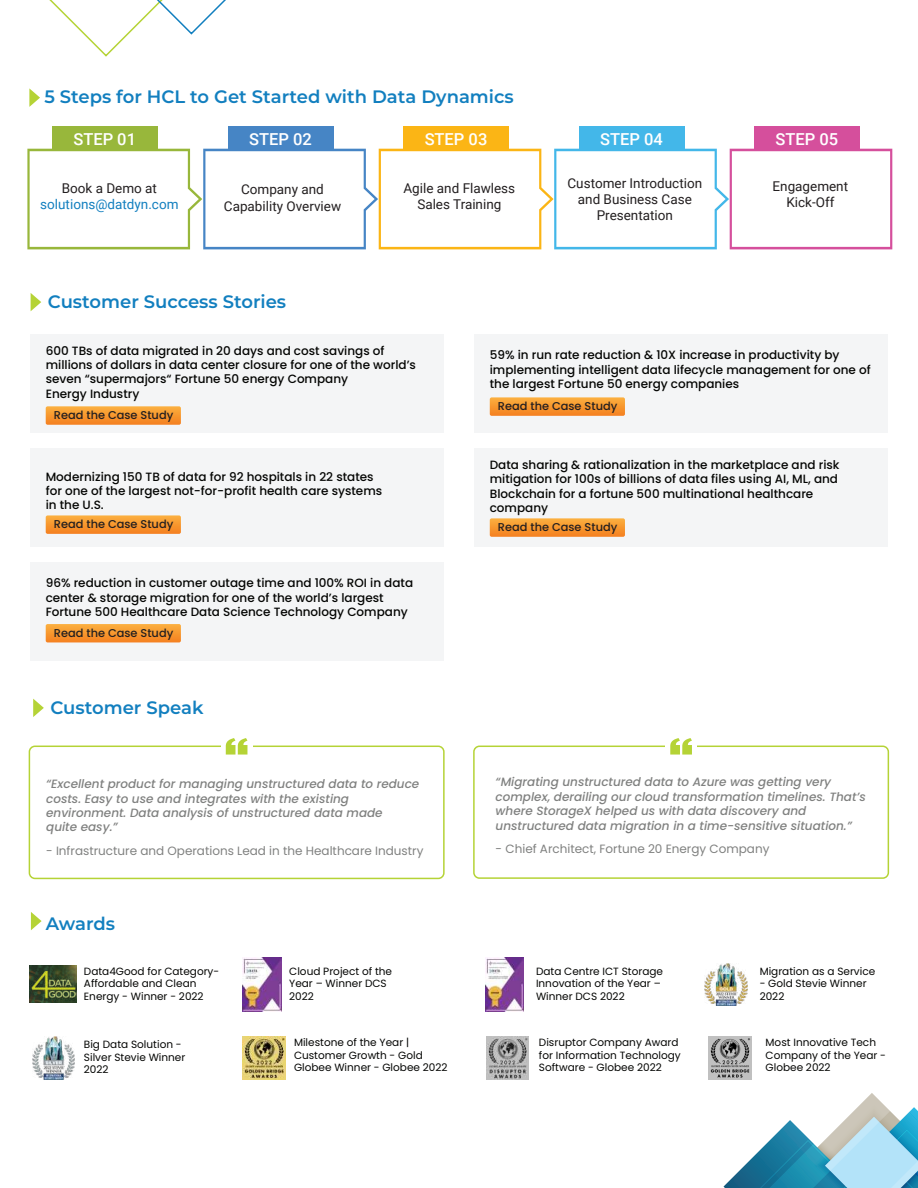
<style>
.page{position:relative;width:918px;height:1188px;background:#fff}
.page>*{position:absolute;margin:0;border:0;box-sizing:border-box;transform-origin:0 0}
.t1{font:600 18px "Montserrat";color:#127fbf}
.t2{font:500 16.5px "Roboto";color:#fff}
.t3{font:13.5px/16.2px "Roboto";color:#231f20;text-align:center}
.t4{font:13.5px "Roboto";color:#127fbf}
.t5{font:500 12px/14.4px "Poppins";color:#040503}
.t6{font:italic 500 12px/14.4px "Poppins";color:#808180}
.t7{font:12px "Poppins";color:#808180}
.t8{font:500 11.4px "Poppins";color:#231f20}
.t9{font:10.5px/12.6px "Poppins";color:#040503}
</style>
<div class="page">
<svg style="left:710px;top:1075px;width:208px;height:113px"></svg>
<svg style="left:49px;top:0;width:177px;height:57px"></svg>
<svg style="left:29px;top:88px;width:11px;height:19px"></svg>
<svg style="left:31px;top:293px;width:10px;height:18px"></svg>
<div style="left:30px;top:562px;width:414px;height:99px;background:#f4f5f6"></div>
<svg style="left:46px;top:624px;width:135px;height:18px;background:#f79830"></svg>
<div style="left:30px;top:448px;width:414px;height:99px;background:#f4f5f6"></div>
<svg style="left:46px;top:515px;width:135px;height:19px;background:#f79a35"></svg>
<div style="left:474px;top:448px;width:414px;height:99px;background:#f4f5f6"></div>
<svg style="left:490px;top:518px;width:135px;height:19px;background:#f79a35"></svg>
<div style="left:30px;top:334px;width:414px;height:99px;background:#f4f5f6"></div>
<svg style="left:46px;top:406px;width:135px;height:19px;background:#f79a35"></svg>
<div style="left:474px;top:334px;width:414px;height:99px;background:#f4f5f6"></div>
<svg style="left:490px;top:397px;width:135px;height:19px;background:#f79a35"></svg>
<svg style="left:33px;top:699px;width:11px;height:18px"></svg>
<div style="left:29px;top:746px;width:416px;height:133px;border:2px solid #b5d336;border-radius:6px"></div>
<div style="left:221px;top:732px;width:31px;height:28px;background:#fff"></div>
<svg style="left:226px;top:738px;width:21px;height:17px"></svg>
<div style="left:473px;top:746px;width:416px;height:133px;border:2px solid #b5d336;border-radius:6px"></div>
<div style="left:666px;top:732px;width:31px;height:28px;background:#fff"></div>
<svg style="left:670px;top:738px;width:22px;height:17px"></svg>
<div style="left:228px;top:126px;width:105px;height:39px;background:#4685c5"></div>
<div style="left:52px;top:126px;width:106px;height:39px;background:#98b73b"></div>
<div style="left:403px;top:126px;width:106px;height:39px;background:#fbb515"></div>
<div style="left:579px;top:126px;width:105px;height:39px;background:#43b7e9"></div>
<div style="left:754px;top:126px;width:106px;height:39px;background:#d54f9c"></div>
<svg style="left:27px;top:149px;width:865px;height:100px"></svg>
<svg style="left:31px;top:912px;width:11px;height:18px"></svg>
<img style="left:30px;top:966px;width:47px;height:37px">
<img style="left:243px;top:957px;width:38px;height:54px">
<img style="left:485px;top:957px;width:39px;height:54px">
<img style="left:705px;top:963px;width:42px;height:43px">
<img style="left:32px;top:1036px;width:43px;height:43px">
<img style="left:243px;top:1036px;width:42px;height:43px">
<img style="left:486px;top:1036px;width:43px;height:43px">
<img style="left:709px;top:1036px;width:42px;height:43px">
<h1 class="t1" style="left:44px;top:84px;width:471px">5 Steps for HCL to Get Started with Data Dynamics</h1>
<h2 class="t2" style="left:73px;top:127px;width:64px">STEP 01</h2>
<h2 class="t2" style="left:249px;top:127px;width:64px">STEP 02</h2>
<h2 class="t2" style="left:425px;top:127px;width:64px">STEP 03</h2>
<h2 class="t2" style="left:600px;top:127px;width:64px">STEP 04</h2>
<h2 class="t2" style="left:776px;top:127px;width:64px">STEP 05</h2>
<p class="t3" style="left:62px;top:179px;width:97px">Book a Demo at</p>
<p class="t4" style="left:40px;top:195px;width:140px">solutions@datdyn.com</p>
<p class="t3" style="left:224px;top:181px;width:119px">Company and<br>Capability Overview</p>
<p class="t3" style="left:403px;top:180px;width:113px">Agile and Flawless<br>Sales Training</p>
<p class="t3" style="left:568px;top:174px;width:136px">Customer Introduction and Business Case<br>Presentation</p>
<p class="t3" style="left:773px;top:177px;width:77px">Engagement<br>Kick-Off</p>
<h1 class="t1" style="left:48px;top:289px;width:240px">Customer Success Stories</h1>
<p class="t5" style="left:46px;top:343px;width:372px">600 TBs of data migrated in 20 days and cost savings of millions of dollars in data center closure for one of the world’s seven “supermajors“ Fortune 50 energy Company<br>Energy Industry</p>
<p class="t8" style="left:54px;top:409px;width:121px">Read the Case Study</p>
<p class="t5" style="left:46px;top:469px;width:338px">Modernizing 150 TB of data for 92 hospitals in 22 states for one of the largest not-for-profit health care systems in the U.S.</p>
<p class="t8" style="left:54px;top:518px;width:121px">Read the Case Study</p>
<p class="t5" style="left:46px;top:576px;width:369px">96% reduction in customer outage time and 100% ROI in data center &amp; storage migration for one of the world’s largest<br>Fortune 500 Healthcare Data Science Technology Company</p>
<p class="t8" style="left:54px;top:626px;width:121px">Read the Case Study</p>
<h1 class="t1" style="left:50px;top:695px;width:154px">Customer Speak</h1>
<p class="t6" style="left:46px;top:777px;width:375px">“Excellent product for managing unstructured data to reduce costs. Easy to use and integrates with the existing environment. Data analysis of unstructured data made<br>quite easy.”</p>
<p class="t7" style="left:46px;top:844px;width:379px">- Infrastructure and Operations Lead in the Healthcare Industry</p>
<p class="t5" style="left:490px;top:348px;width:383px">59% in run rate reduction &amp; 10X increase in productivity by implementing intelligent data lifecycle management for one of the largest Fortune 50 energy companies</p>
<p class="t8" style="left:498px;top:400px;width:121px">Read the Case Study</p>
<p class="t5" style="left:490px;top:457px;width:351px">Data sharing &amp; rationalization in the marketplace and risk mitigation for 100s of billions of data files using AI, ML, and Blockchain for a fortune 500 multinational healthcare company</p>
<p class="t8" style="left:498px;top:521px;width:121px">Read the Case Study</p>
<p class="t6" style="left:496px;top:775px;width:372px">“Migrating unstructured data to Azure was getting very complex, derailing our cloud transformation timelines. That’s where StorageX helped us with data discovery and unstructured data migration in a time-sensitive situation.”</p>
<p class="t7" style="left:496px;top:842px;width:275px">- Chief Architect, Fortune 20 Energy Company</p>
<h1 class="t1" style="left:46px;top:911px;width:71px">Awards</h1>
<p class="t9" style="left:84px;top:965px;width:137px">Data4Good for Category-<br>Affordable and Clean<br>Energy - Winner - 2022</p>
<p class="t9" style="left:289px;top:965px;width:104px">Cloud Project of the<br>Year – Winner DCS<br>2022</p>
<p class="t9" style="left:536px;top:965px;width:129px">Data Centre ICT Storage<br>Innovation of the Year –<br>Winner DCS 2022</p>
<p class="t9" style="left:760px;top:965px;width:117px">Migration as a Service</p>
<p class="t9" style="left:760px;top:977px;width:108px">- Gold Stevie Winner<br>2022</p>
<p class="t9" style="left:84px;top:1038px;width:103px">Big Data Solution -<br>Silver Stevie Winner<br>2022</p>
<p class="t9" style="left:294px;top:1036px;width:155px">Milestone of the Year |<br>Customer Growth - Gold<br>Globee Winner - Globee 2022</p>
<p class="t9" style="left:539px;top:1036px;width:143px">Disruptor Company Award for Information Technology<br>Software - Globee 2022</p>
<p class="t9" style="left:766px;top:1036px;width:122px">Most Innovative Tech<br>Company of the Year -<br>Globee 2022</p>
</div>
